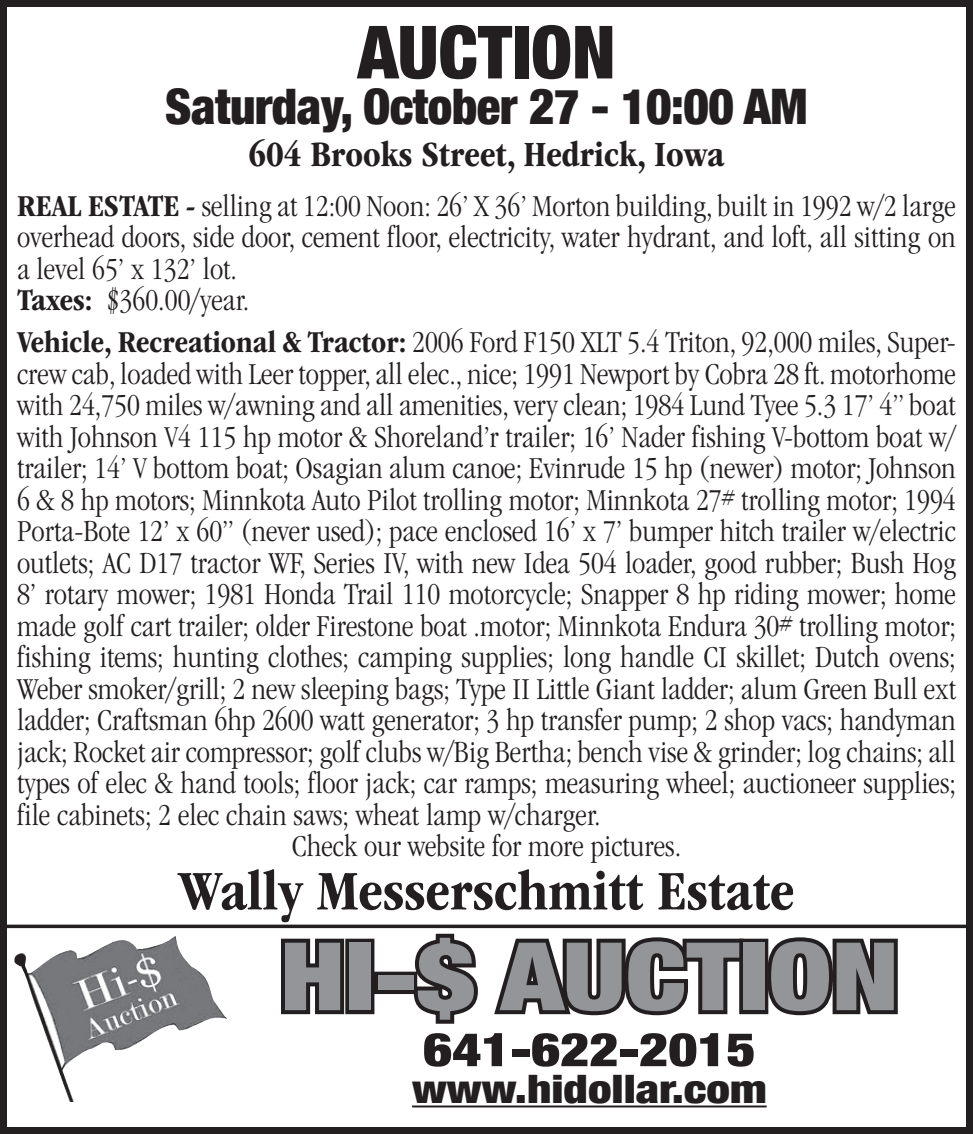
<style>
.page{position:relative;width:973px;height:1134px;background:#fff}
.page>*{position:absolute;margin:0;border:0;box-sizing:border-box;transform-origin:0 0}
.t1{font:900 condensed 94.5px "Helvetica Neue";color:#939598;scale:1.2 1}
.t2{font:900 condensed 73.5px "Helvetica Neue";color:#231f20}
.t3{font:700 condensed 57.75px "ITC Garamond Std";color:#231f20}
.t4{font:900 condensed 49px "Helvetica Neue";letter-spacing:-.01em;color:#231f20}
.t5{font:900 condensed 46.55px "Helvetica Neue";color:#231f20;scale:1.2 1}
.t6{font:900 condensed 39.2px "Helvetica Neue";color:#231f20;scale:1.2 1}
.t7{font:700 condensed 36.75px "ITC Garamond Std";color:#231f20}
.t8{font:300 condensed 31.5px/31.5px "ITC Garamond Std";color:#231f20}
.s1{font-weight:700}
</style>
<div class="page">
<div style="left:0;top:0;width:973px;height:1134px;border:7px solid #231f20"></div>
<img style="left:14px;top:936px;width:213px;height:166px">
<hr style="left:2px;top:925px;width:969px;height:3px;background:#231f20">
<hr style="left:412px;top:1106px;width:354px;height:1px;background:#231f20">
<svg style="left:281px;top:938px;width:67px;height:77px"></svg>
<div style="left:345px;top:939px;width:29px;height:75px;border:8px solid #231f20"></div>
<div style="left:374px;top:972px;width:43px;height:22px;border:8px solid #231f20"></div>
<svg style="left:408px;top:933px;width:339px;height:91px"></svg>
<div style="left:739px;top:939px;width:29px;height:75px;border:8px solid #231f20"></div>
<svg style="left:762px;top:937px;width:136px;height:79px"></svg>
<h2 class="t2" style="left:357px;top:-8px;width:259px">AUCTION</h2>
<h3 class="t4" style="left:165px;top:66px;width:644px">Saturday, October 27 - 10:00 AM</h3>
<p class="t7" style="left:248px;top:134px;width:477px">604 Brooks Street, Hedrick, Iowa</p>
<p class="t8" style="left:17px;top:190px;width:940px"><span class="s1">REAL ESTATE -</span> selling at 12:00 Noon: 26’ X 36’ Morton building, built in 1992 w/2 large overhead doors, side door, cement floor, electricity, water hydrant, and loft, all sitting on a level 65’ x 132’ lot.<br><span class="s1">Taxes:</span> $360.00/year.</p>
<p class="t8" style="left:17px;top:327px;width:940px"><span class="s1">Vehicle, Recreational &amp; Tractor:</span> 2006 Ford F150 XLT 5.4 Triton, 92,000 miles, Super-</p>
<p class="t8" style="left:17px;top:359px;width:940px">crew cab, loaded with Leer topper, all elec., nice; 1991 Newport by Cobra 28 ft. motorhome</p>
<p class="t8" style="left:17px;top:390px;width:940px">with 24,750 miles w/awning and all amenities, very clean; 1984 Lund Tyee 5.3 17’ 4” boat</p>
<p class="t8" style="left:17px;top:422px;width:940px">with Johnson V4 115 hp motor &amp; Shoreland’r trailer; 16’ Nader fishing V-bottom boat w/</p>
<p class="t8" style="left:17px;top:453px;width:940px">trailer; 14’ V bottom boat; Osagian alum canoe; Evinrude 15 hp (newer) motor; Johnson</p>
<p class="t8" style="left:17px;top:485px;width:940px">6 &amp; 8 hp motors; Minnkota Auto Pilot trolling motor; Minnkota 27# trolling motor; 1994</p>
<p class="t8" style="left:17px;top:516px;width:940px">Porta-Bote 12’ x 60” (never used); pace enclosed 16’ x 7’ bumper hitch trailer w/electric</p>
<p class="t8" style="left:17px;top:548px;width:940px">outlets; AC D17 tractor WF, Series IV, with new Idea 504 loader, good rubber; Bush Hog</p>
<p class="t8" style="left:17px;top:579px;width:940px">8’ rotary mower; 1981 Honda Trail 110 motorcycle; Snapper 8 hp riding mower; home</p>
<p class="t8" style="left:17px;top:611px;width:940px">made golf cart trailer; older Firestone boat .motor; Minnkota Endura 30# trolling motor;</p>
<p class="t8" style="left:17px;top:642px;width:940px">fishing items; hunting clothes; camping supplies; long handle CI skillet; Dutch ovens;</p>
<p class="t8" style="left:17px;top:674px;width:940px">Weber smoker/grill; 2 new sleeping bags; Type II Little Giant ladder; alum Green Bull ext</p>
<p class="t8" style="left:17px;top:705px;width:940px">ladder; Craftsman 6hp 2600 watt generator; 3 hp transfer pump; 2 shop vacs; handyman</p>
<p class="t8" style="left:17px;top:737px;width:940px">jack; Rocket air compressor; golf clubs w/Big Bertha; bench vise &amp; grinder; log chains; all</p>
<p class="t8" style="left:17px;top:768px;width:940px">types of elec &amp; hand tools; floor jack; car ramps; measuring wheel; auctioneer supplies;</p>
<p class="t8" style="left:17px;top:800px;width:585px">file cabinets; 2 elec chain saws; wheat lamp w/charger.</p>
<p class="t8" style="left:292px;top:831px;width:391px">Check our website for more pictures.</p>
<h3 class="t3" style="left:178px;top:859px;width:617px">Wally Messerschmitt Estate</h3>
<h1 class="t1" style="left:280px;top:899px;width:517px">HI-$ AUCTION</h1>
<h3 class="t5" style="left:423px;top:1011px;width:279px">641-622-2015</h3>
<p class="t6" style="left:412px;top:1056px;width:297px">www.hidollar.com</p>
</div>
